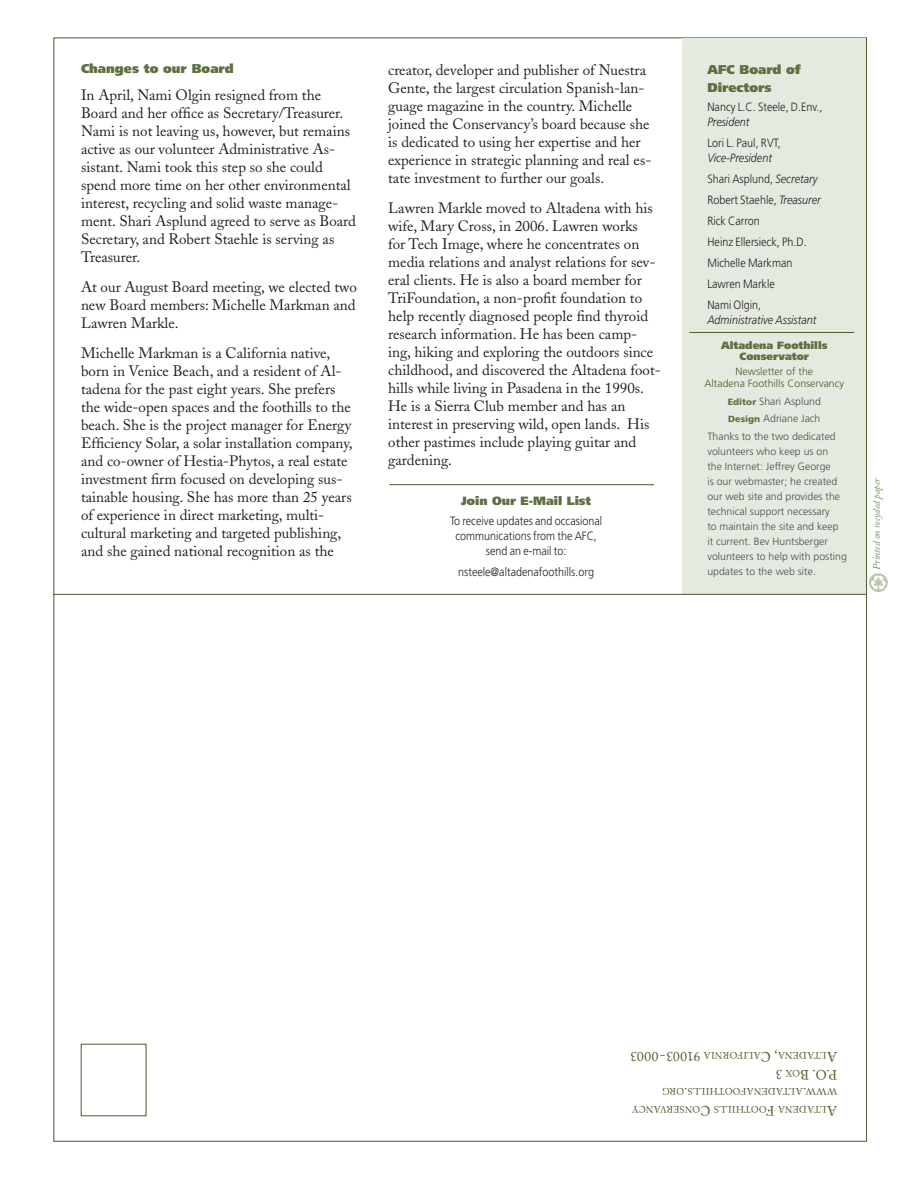
<style>
.page{position:relative;width:918px;height:1188px;background:#fff}
.page>*{position:absolute;margin:0;border:0;box-sizing:border-box;transform-origin:0 0}
.t1{font:15px/18px "Adobe Caslon";color:#231f20}
.t2{font:13.5px "Adobe Caslon";letter-spacing:.01em;color:#475d28}
.t3{font:900 12.75px/18px "Frutiger";color:#5d7140}
.t4{font:300 12px/21px "Frutiger";color:#231f20;text-align:center;scale:.9 1}
.t5{font:italic 300 12px "Frutiger";color:#231f20;scale:.9 1}
.t6{font:900 12px "Frutiger";color:#5d7140}
.t7{font:300 10.5px/15px "Frutiger";color:#4b4c4d}
.t8{font:300 10.5px/12.8px "Frutiger";color:#475d28;text-align:center}
.t9{font:900 10.5px/11.2px "Frutiger";color:#5d7140;text-align:center}
.t10{font:italic 9.75px "Adobe Caslon";color:#758659}
.t11{font:9.45px "Adobe Caslon";letter-spacing:.015em;color:#475d28}
.s1{font-style:italic}
.s2{font-weight:900;font-size:9px;color:#5d7140}
</style>
<div class="page">
<div style="left:682px;top:38px;width:184px;height:556px;background:#e5eae0"></div>
<img style="left:869px;top:574px;width:18px;height:18px">
<hr style="left:53px;top:594px;width:813px;height:1px;background:#475d28">
<hr style="left:389px;top:484px;width:265px;height:1px;background:#475d28">
<hr style="left:689px;top:332px;width:165px;height:1px;background:#475d28">
<p class="t3" style="left:81px;top:60px;width:154px">Changes to our Board</p>
<p class="t1" style="left:81px;top:86px;width:277px">In April, Nami Olgin resigned from the Board and her office as Secretary/Treasurer.<br>Nami is not leaving us, however, but remains active as our volunteer Administrative As&shy;sistant. Nami took this step so she could spend more time on her other environmental interest, recycling and solid waste manage&shy;ment. Shari Asplund agreed to serve as Board Secretary, and Robert Staehle is serving as Treasurer.</p>
<p class="t1" style="left:81px;top:278px;width:278px;text-align:justify">At our August Board meeting, we elected two new Board members: Michelle Markman and Lawren Markle.</p>
<p class="t1" style="left:81px;top:344px;width:273px">Michelle Markman is a California native, born in Venice Beach, and a resident of Al&shy;tadena for the past eight years. She prefers the wide-open spaces and the foothills to the beach. She is the project manager for Energy Efficiency Solar, a solar installation company, and co-owner of Hestia-Phytos, a real estate investment firm focused on developing sus&shy;tainable housing. She has more than 25 years of experience in direct marketing, multi&shy;cultural marketing and targeted publishing, and she gained national recognition as the</p>
<p class="t1" style="left:388px;top:61px;width:265px">creator, developer and publisher of Nuestra Gente, the largest circulation Spanish-lan&shy;guage magazine in the country. Michelle joined the Conservancy’s board because she is dedicated to using her expertise and her experience in strategic planning and real es&shy;tate investment to further our goals.</p>
<p class="t1" style="left:388px;top:199px;width:274px">Lawren Markle moved to Altadena with his wife, Mary Cross, in 2006. Lawren works<br>for Tech Image, where he concentrates on media relations and analyst relations for sev&shy;eral clients. He is also a board member for TriFoundation, a non-profit foundation to help recently diagnosed people find thyroid research information. He has been camp&shy;ing, hiking and exploring the outdoors since childhood, and discovered the Altadena foot&shy;hills while living in Pasadena in the 1990s.<br>He is a Sierra Club member and has an interest in preserving wild, open lands. His other pastimes include playing guitar and gardening.</p>
<p class="t6" style="left:461px;top:494px;width:131px">Join Our E-Mail List</p>
<p class="t4" style="left:450px;top:513px;width:171px;line-height:15px">To receive updates and occasional communications from the AFC, send an e-mail to:</p>
<p class="t4" style="left:458px;top:561px;width:152px">nsteele@altadenafoothills.org</p>
<p class="t3" style="left:707px;top:60px;width:95px">AFC Board of<br>Directors</p>
<p class="t4" style="left:707px;top:97px;width:129px">Nancy L.C. Steele, D.Env.,</p>
<p class="t5" style="left:707px;top:115px;width:48px">President</p>
<p class="t4" style="left:707px;top:133px;width:83px">Lori L. Paul, RVT,</p>
<p class="t4" style="left:707px;top:148px;width:127px;text-align:left"><span class="s1">Vice-President<br></span>Shari Asplund, <span class="s1">Secretary<br></span>Robert Staehle, <span class="s1">Treasurer<br></span>Rick Carron<br>Heinz Ellersieck, Ph.D.<br>Michelle Markman<br>Lawren Markle<br>Nami Olgin,</p>
<p class="t5" style="left:707px;top:313px;width:123px">Administrative Assistant</p>
<p class="t9" style="left:721px;top:340px;width:108px">Altadena Foothills<br>Conservator</p>
<p class="t8" style="left:705px;top:365px;width:141px">Newsletter of the<br>Altadena Foothills Conservancy</p>
<p class="t7" style="left:728px;top:392px;width:95px;line-height:17.2px"><span class="s2">Editor</span> Shari Asplund<br><span class="s2">Design</span> Adriane Jach</p>
<p class="t7" style="left:707px;top:429px;width:141px">Thanks to the two dedicated volunteers who keep us on<br>the Internet: Jeffrey George<br>is our webmaster; he created our web site and provides the technical support necessary<br>to maintain the site and keep it current. Bev Huntsberger volunteers to help with posting updates to the web site.</p>
<p class="t10" style="left:871px;top:570px;width:93px;rotate:-90deg">Printed on recycled paper</p>
<p class="t2" style="left:700px;top:1064px;width:72px;rotate:-180deg">91003-0003</p>
<p class="t11" style="left:761px;top:1060px;width:59px;rotate:-180deg">ALIFORNIA</p>
<p class="t2" style="left:778px;top:1064px;width:18px;rotate:-180deg">, C</p>
<p class="t11" style="left:826px;top:1060px;width:50px;rotate:-180deg">LTADENA</p>
<p class="t2" style="left:837px;top:1064px;width:12px;rotate:-180deg">A</p>
<p class="t2" style="left:782px;top:1082px;width:8px;rotate:-180deg">3</p>
<p class="t11" style="left:800px;top:1078px;width:16px;rotate:-180deg">OX</p>
<p class="t2" style="left:837px;top:1082px;width:38px;rotate:-180deg">P.O. B</p>
<p class="t11" style="left:837px;top:1096px;width:176px;rotate:-180deg">WWW ALTADENAFOOTHILLS ORG</p>
<p class="t2" style="left:687px;top:1100px;width:5px;rotate:-180deg">.</p>
<p class="t2" style="left:806px;top:1100px;width:5px;rotate:-180deg">.</p>
<p class="t11" style="left:700px;top:1114px;width:69px;rotate:-180deg">ONSERVANCY</p>
<p class="t2" style="left:710px;top:1118px;width:12px;rotate:-180deg">C</p>
<p class="t11" style="left:767px;top:1114px;width:54px;rotate:-180deg">OOTHILLS</p>
<p class="t2" style="left:775px;top:1118px;width:10px;rotate:-180deg">F</p>
<p class="t11" style="left:826px;top:1114px;width:50px;rotate:-180deg">LTADENA</p>
<p class="t2" style="left:837px;top:1118px;width:12px;rotate:-180deg">A</p>
</div>
